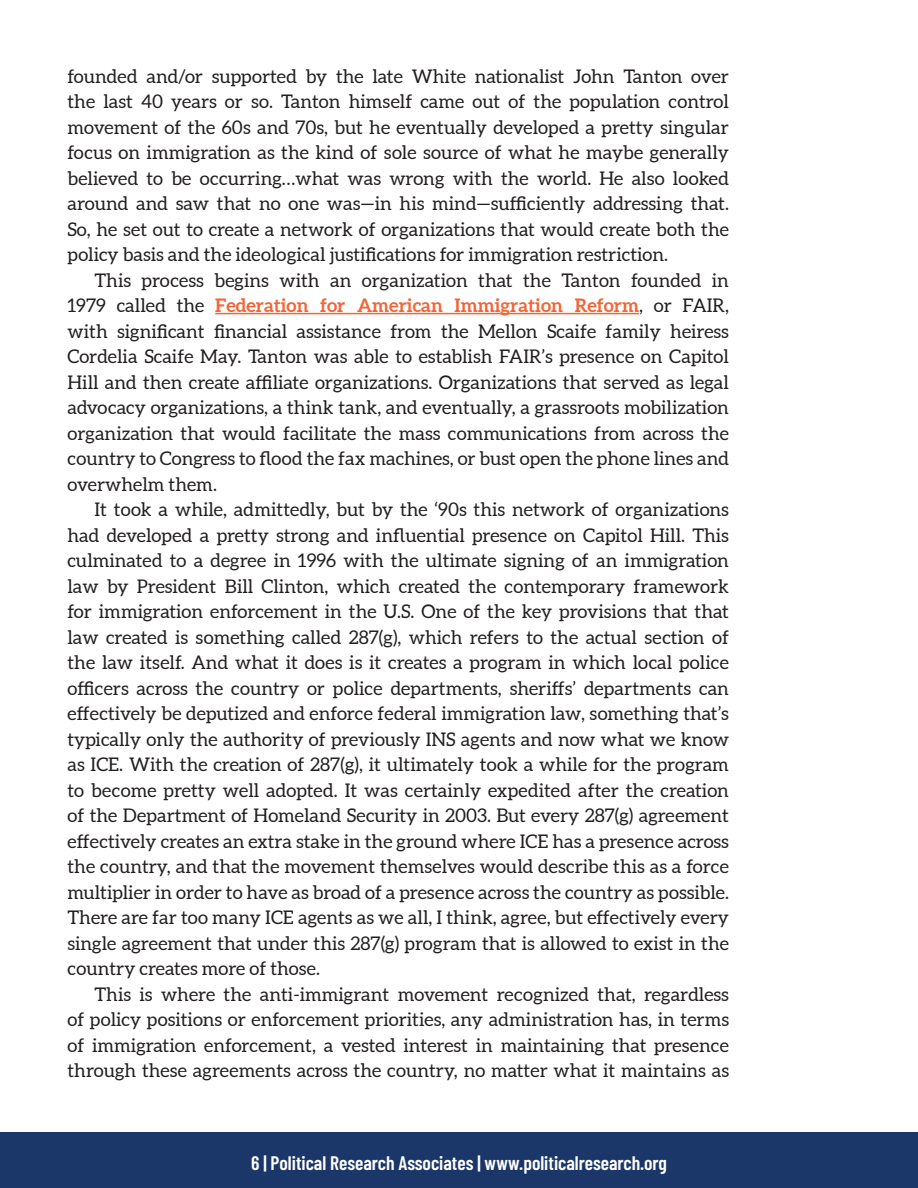
<style>
.page{position:relative;width:918px;height:1188px;background:#fff}
.page>*{position:absolute;margin:0;border:0;box-sizing:border-box;transform-origin:0 0}
.t1{font:600 19.5px "Barlow Condensed";color:#fff}
.Body{font:18.75px/25.5px "Aleo";color:#231f20;text-align:justify}
.FP{font:18.75px/25.5px "Aleo";color:#231f20;text-align:justify}
.s1{font-weight:700;color:#f26537}
</style>
<div class="page">
<div style="left:0;top:1133px;width:918px;height:55px;background:#1b3769"></div>
<hr style="left:215px;top:313px;width:424px;height:1px;background:#f26537">
<p class="FP" style="left:68px;top:64px;width:663px">founded and/or supported by the late White nationalist John Tanton over the last 40 years or so. Tanton himself came out of the population control movement of the 60s and 70s, but he eventually developed a pretty singular focus on immigration as the kind of sole source of what he maybe generally believed to be occurring…what was wrong with the world. He also looked around and saw that no one was—in his mind—sufficiently addressing that.<br>So, he set out to create a network of organizations that would create both the policy basis and the ideological justifications for immigration restriction.</p>
<p class="Body" style="left:68px;top:268px;width:663px;text-indent:27px">This process begins with an organization that the Tanton founded in 1979 called the <span class="s1">Federation for American Immigration Reform</span>, or FAIR, with significant financial assistance from the Mellon Scaife family heiress Cordelia Scaife May. Tanton was able to establish FAIR’s presence on Capitol Hill and then create affiliate organizations. Organizations that served as legal advocacy organizations, a think tank, and eventually, a grassroots mobilization organization that would facilitate the mass communications from across the country to Congress to flood the fax machines, or bust open the phone lines and overwhelm them.</p>
<p class="Body" style="left:68px;top:498px;width:663px;text-indent:27px">It took a while, admittedly, but by the ‘90s this network of organizations had developed a pretty strong and influential presence on Capitol Hill. This culminated to a degree in 1996 with the ultimate signing of an immigration law by President Bill Clinton, which created the contemporary framework for immigration enforcement in the U.S. One of the key provisions that that law created is something called 287(g), which refers to the actual section of the law itself. And what it does is it creates a program in which local police officers across the country or police departments, sheriffs’ departments can effectively be deputized and enforce federal immigration law, something that’s typically only the authority of previously INS agents and now what we know as ICE. With the creation of 287(g), it ultimately took a while for the program to become pretty well adopted. It was certainly expedited after the creation of the Department of Homeland Security in 2003. But every 287(g) agreement effectively creates an extra stake in the ground where ICE has a presence across the country, and that the movement themselves would describe this as a force multiplier in order to have as broad of a presence across the country as possible.<br>There are far too many ICE agents as we all, I think, agree, but effectively every single agreement that under this 287(g) program that is allowed to exist in the country creates more of those.</p>
<p class="Body" style="left:68px;top:982px;width:663px;text-indent:27px">This is where the anti-immigrant movement recognized that, regardless of policy positions or enforcement priorities, any administration has, in terms of immigration enforcement, a vested interest in maintaining that presence through these agreements across the country, no matter what it maintains as</p>
<p class="t1" style="left:251px;top:1149px;width:417px">6 | Political Research Associates | www.politicalresearch.org</p>
</div>
